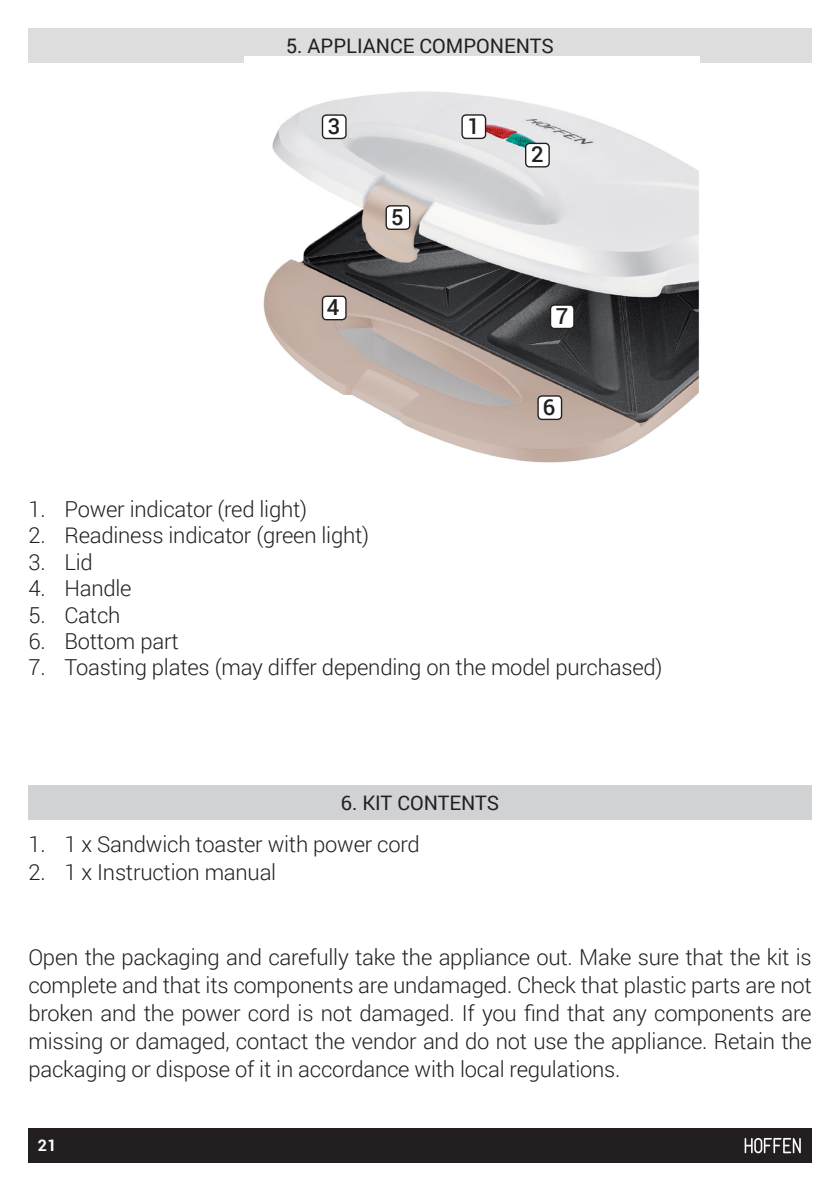
<style>
.page{position:relative;width:840px;height:1191px;background:#fff}
.page>*{position:absolute;margin:0;border:0;box-sizing:border-box;transform-origin:0 0}
.t1{font:300 22px/28px "Roboto";letter-spacing:-.01em;color:#231f20;text-align:justify}
.t2{font:500 22px "Roboto";color:#231f20}
.TYTULY_ROZDZIALOW{font:20px "Roboto";color:#231f20}
.t3{font:700 16px "Roboto";color:#fff}
</style>
<div class="page">
<div style="left:28px;top:1128px;width:783px;height:34px;background:#231f20"></div>
<svg style="left:744px;top:1138px;width:56px;height:15px"></svg>
<div style="left:28px;top:28px;width:783px;height:34px;background:#dedddd"></div>
<div style="left:28px;top:785px;width:783px;height:34px;background:#d1d2d4"></div>
<img style="left:244px;top:57px;width:455px;height:406px">
<div style="left:462px;top:115px;width:23px;height:23px;background:#fff;border-radius:4px"></div>
<div style="left:461px;top:114px;width:25px;height:25px;border:1px solid #231f20;border-radius:4px"></div>
<div style="left:525px;top:143px;width:24px;height:24px;background:#fff;border-radius:4px"></div>
<div style="left:524px;top:143px;width:25px;height:24px;border:1px solid #231f20;border-radius:4px"></div>
<div style="left:322px;top:115px;width:24px;height:23px;background:#fff;border-radius:4px"></div>
<div style="left:321px;top:114px;width:25px;height:25px;border:1px solid #231f20;border-radius:4px"></div>
<div style="left:322px;top:296px;width:24px;height:24px;background:#fff;border-radius:4px"></div>
<div style="left:321px;top:295px;width:25px;height:25px;border:1px solid #231f20;border-radius:4px"></div>
<div style="left:386px;top:206px;width:23px;height:23px;background:#fff;border-radius:4px"></div>
<div style="left:385px;top:205px;width:25px;height:25px;border:1px solid #231f20;border-radius:4px"></div>
<div style="left:537px;top:396px;width:24px;height:23px;background:#fff;border-radius:4px"></div>
<div style="left:537px;top:395px;width:25px;height:25px;border:1px solid #231f20;border-radius:4px"></div>
<div style="left:550px;top:305px;width:23px;height:23px;background:#fff;border-radius:4px"></div>
<div style="left:549px;top:304px;width:25px;height:25px;border:1px solid #231f20;border-radius:4px"></div>
<p class="TYTULY_ROZDZIALOW" style="left:286px;top:32px;width:269px">5. APPLIANCE COMPONENTS</p>
<p class="t2" style="left:328px;top:111px;width:14px">3</p>
<p class="t2" style="left:326px;top:292px;width:14px">4</p>
<p class="t2" style="left:391px;top:201px;width:14px">5</p>
<p class="t2" style="left:467px;top:111px;width:14px">1</p>
<p class="t2" style="left:531px;top:139px;width:14px">2</p>
<p class="t2" style="left:555px;top:300px;width:14px">7</p>
<p class="t2" style="left:542px;top:392px;width:14px">6</p>
<p class="t1" style="left:28px;top:494px;width:280px">1. Power indicator (red light)</p>
<p class="t1" style="left:28px;top:521px;width:342px">2. Readiness indicator (green light)</p>
<p class="t1" style="left:28px;top:547px;width:66px">3. Lid</p>
<p class="t1" style="left:28px;top:573px;width:105px">4. Handle</p>
<p class="t1" style="left:28px;top:600px;width:94px">5. Catch</p>
<p class="t1" style="left:28px;top:626px;width:152px">6. Bottom part</p>
<p class="t1" style="left:28px;top:653px;width:635px">7. Toasting plates (may differ depending on the model purchased)</p>
<p class="TYTULY_ROZDZIALOW" style="left:340px;top:789px;width:160px">6. KIT CONTENTS</p>
<p class="t1" style="left:28px;top:830px;width:393px">1. 1 x Sandwich toaster with power cord</p>
<p class="t1" style="left:28px;top:858px;width:249px">2. 1 x Instruction manual</p>
<p class="t1" style="left:28px;top:942px;width:784px">Open the packaging and carefully take the appliance out. Make sure that the kit is complete and that its components are undamaged. Check that plastic parts are not broken and the power cord is not damaged. If you find that any components are missing or damaged, contact the vendor and do not use the appliance. Retain the packaging or dispose of it in accordance with local regulations.</p>
<p class="t3" style="left:28px;top:1133px;width:30px"><sup>3</sup>21</p>
</div>
